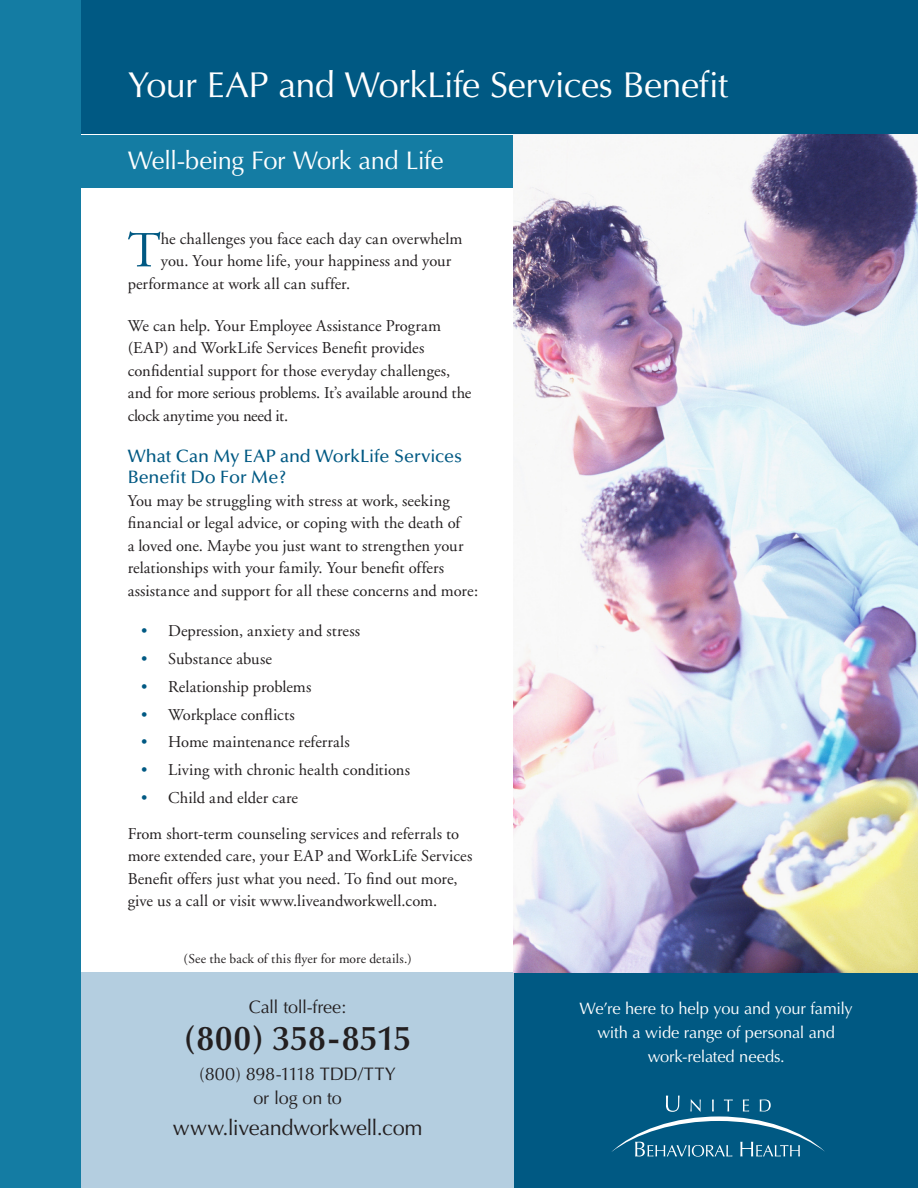
<style>
.page{position:relative;width:918px;height:1188px;background:#fff}
.page>*{position:absolute;margin:0;border:0;box-sizing:border-box;transform-origin:0 0}
.BODY{font:50.4px "Adobe Garamond";color:#005983}
.HEADLINE{font:36px "Optima";letter-spacing:-.015em;color:#fff}
.pst_Toll-free_Phone{font:600 34.5px "Optima";letter-spacing:.005em;color:#231f20}
.t1{font:25.5px "Optima";letter-spacing:-.02em;color:#fff}
.BODY-2{font:21.75px "Optima";letter-spacing:-.015em;color:#231f20}
.pst_TTD_TTY{font:18.15px "Optima";letter-spacing:-.015em;color:#231f20}
.SUBHEAD{font:500 18px/21.6px "Optima";letter-spacing:-.005em;color:#005983}
.BODY-3{font:18px "Optima";letter-spacing:-.015em;color:#231f20}
.BODY-4{font:16.5px/22.5px "Adobe Garamond";color:#231f20}
.BODY_TABBED{font:16.5px "Adobe Garamond";letter-spacing:.005em;color:#231f20}
.t2{font:16.5px/24px "Optima";letter-spacing:-.01em;color:#fff;text-align:center}
.BODY_TABBED_ENDLINE{font:16.5px "Adobe Garamond";letter-spacing:.005em;color:#231f20}
.t3{font:16.5px/27.8px "Adobe Garamond";color:#005983;text-align:justify}
.t4{font:13.5px "Adobe Garamond";letter-spacing:.015em;color:#231f20}
</style>
<div class="page">
<div style="left:67px;top:136px;width:447px;height:52px;background:#147ca3"></div>
<div style="left:1px;top:972px;width:513px;height:216px;background:#b4cee0"></div>
<div style="left:514px;top:972px;width:404px;height:216px;background:#005983"></div>
<div style="left:0;top:0;width:81px;height:1188px;background:#147ca3"></div>
<div style="left:81px;top:0;width:837px;height:134px;background:#005983"></div>
<svg style="left:611px;top:1096px;width:214px;height:61px"></svg>
<img style="left:514px;top:134px;width:404px;height:838px">
<p class="HEADLINE" style="left:128px;top:64px;width:602px">Your EAP and WorkLife Services Benefit</p>
<p class="t1" style="left:128px;top:146px;width:317px">Well-being For Work and Life</p>
<p class="BODY" style="left:128px;top:223px;width:35px">T</p>
<p class="BODY-4" style="left:161px;top:228px;width:303px">he challenges you face each day can overwhelm</p>
<p class="BODY-4" style="left:161px;top:250px;width:292px">you. Your home life, your happiness and your</p>
<p class="BODY-4" style="left:128px;top:273px;width:224px">performance at work all can suffer.</p>
<p class="BODY-4" style="left:128px;top:315px;width:345px">We can help. Your Employee Assistance Program (EAP) and WorkLife Services Benefit provides confidential support for those everyday challenges, and for more serious problems. It’s available around the clock anytime you need it.</p>
<p class="SUBHEAD" style="left:128px;top:445px;width:336px">What Can My EAP and WorkLife Services<br>Benefit Do For Me?</p>
<p class="BODY-4" style="left:128px;top:490px;width:352px">You may be struggling with stress at work, seeking financial or legal advice, or coping with the death of<br>a loved one. Maybe you just want to strengthen your relationships with your family. Your benefit offers assistance and support for all these concerns and more:</p>
<p class="BODY_TABBED" style="left:168px;top:622px;width:194px">Depression, anxiety and stress</p>
<p class="BODY_TABBED" style="left:168px;top:650px;width:105px">Substance abuse</p>
<p class="BODY_TABBED" style="left:168px;top:678px;width:145px">Relationship problems</p>
<p class="BODY_TABBED" style="left:168px;top:706px;width:128px">Workplace conflicts</p>
<p class="BODY_TABBED" style="left:168px;top:733px;width:183px">Home maintenance referrals</p>
<p class="BODY_TABBED" style="left:168px;top:761px;width:243px">Living with chronic health conditions</p>
<p class="BODY_TABBED_ENDLINE" style="left:168px;top:789px;width:131px">Child and elder care</p>
<p class="BODY-4" style="left:128px;top:823px;width:346px">From short-term counseling services and referrals to more extended care, your EAP and WorkLife Services Benefit offers just what you need. To find out more, give us a call or visit www.liveandworkwell.com.</p>
<p class="t3" style="left:141px;top:618px;width:8px">• • • • • • •</p>
<p class="t4" style="left:184px;top:952px;width:230px">(See the back of this flyer for more details.)</p>
<p class="BODY-3" style="left:249px;top:997px;width:99px">Call toll-free:</p>
<p class="pst_Toll-free_Phone" style="left:184px;top:1018px;width:229px">(800) 358-8515</p>
<p class="pst_TTD_TTY" style="left:200px;top:1063px;width:198px">(800) 898-1118 TDD/TTY</p>
<p class="BODY-3" style="left:254px;top:1087px;width:90px">or log on to</p>
<p class="BODY-2" style="left:173px;top:1115px;width:251px">www.liveandworkwell.com</p>
<p class="t2" style="left:580px;top:997px;width:275px">We’re here to help you and your family with a wide range of personal and work-related needs.</p>
</div>
